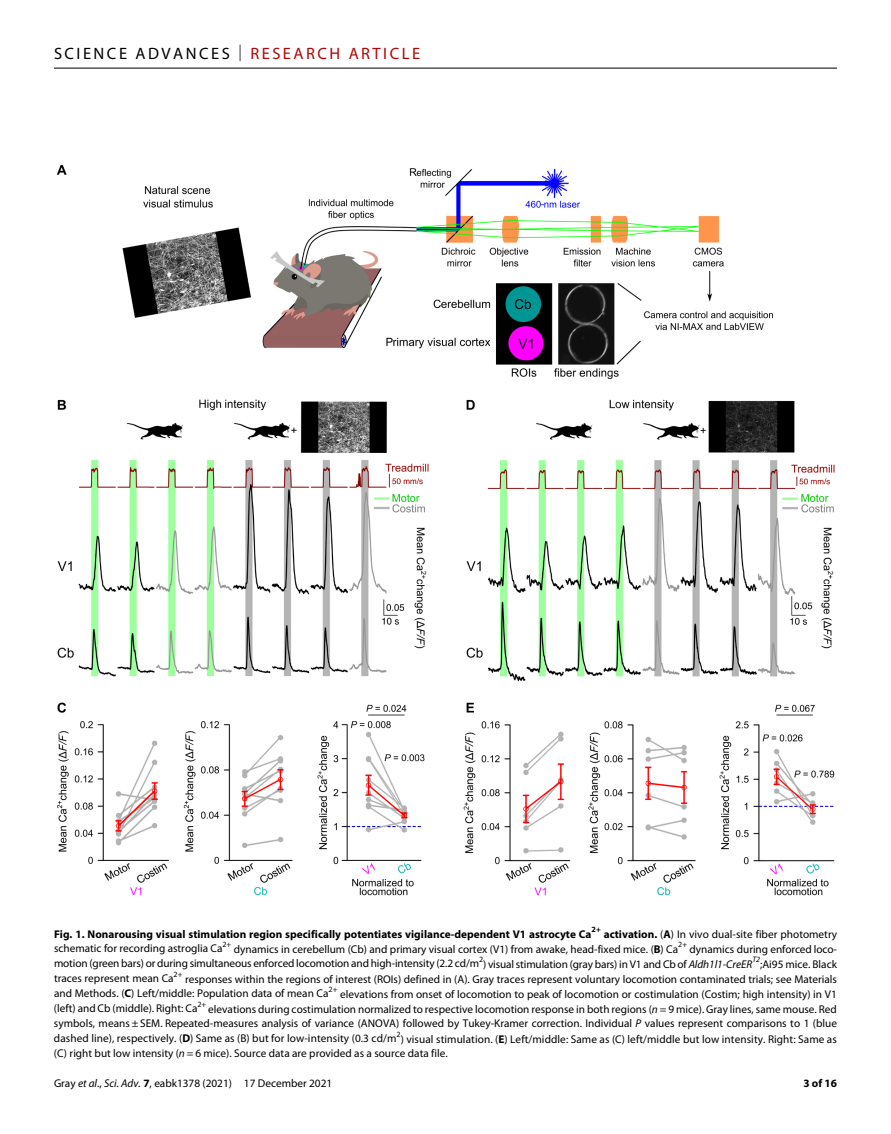
<style>
.page{position:relative;width:891px;height:1134px;background:#fff}
.page>*{position:absolute;margin:0;border:0;box-sizing:border-box;transform-origin:0 0}
.t1{font:16.5px "Myriad Pro";letter-spacing:.15em;color:#000}
.t2{font:11.25px/15px "Myriad Pro";color:#000;text-align:justify}
.t3{font:700 11.25px "Myriad Pro";color:#000}
.s1{font-weight:300}
.s2{color:#b10508}
.s3{font-weight:700}
.s4{font-style:italic}
</style>
<div class="page">
<hr style="left:54px;top:68px;width:783px;height:1px;background:#000">
<img style="left:57px;top:165px;width:777px;height:730px">
<h1 class="t1" style="left:54px;top:40px;width:368px">SCIENCE ADVANCES <span class="s1">|</span> <span class="s2">RESEARCH ARTICLE</span></h1>
<p class="t2" style="left:54px;top:926px;width:785px"><span class="s3">Fig. 1. Nonarousing visual stimulation region specifically potentiates vigilance-dependent V1 astrocyte Ca</span><sup>2+</sup> <span class="s3">activation.</span> (<span class="s3">A</span>) In vivo dual-site fiber photometry schematic for recording astroglia Ca<sup>2+</sup> dynamics in cerebellum (Cb) and primary visual cortex (V1) from awake, head-fixed mice. (<span class="s3">B</span>) Ca<sup>2+</sup> dynamics during enforced loco&shy;motion (green bars) or during simultaneous enforced locomotion and high-intensity (2.2 cd/m<sup>2</sup>) visual stimulation (gray bars) in V1 and Cb of <span class="s4">Aldh1l1-CreER</span><sup>T2</sup>;Ai95 mice. Black traces represent mean Ca<sup>2+</sup> responses within the regions of interest (ROIs) defined in (A). Gray traces represent voluntary locomotion contaminated trials; see Materials and Methods. (<span class="s3">C</span>) Left/middle: Population data of mean Ca<sup>2+</sup> elevations from onset of locomotion to peak of locomotion or costimulation (Costim; high intensity) in V1 (left) and Cb (middle). Right: Ca<sup>2+</sup> elevations during costimulation normalized to respective locomotion response in both regions (<span class="s4">n</span> = 9 mice). Gray lines, same mouse. Red symbols, means ± SEM. Repeated-measures analysis of variance (ANOVA) followed by Tukey-Kramer correction. Individual <span class="s4">P</span> values represent comparisons to 1 (blue dashed line), respectively. (<span class="s3">D</span>) Same as (B) but for low-intensity (0.3 cd/m<sup>2</sup>) visual stimulation. (<span class="s3">E</span>) Left/middle: Same as (C) left/middle but low intensity. Right: Same as (C) right but low intensity (<span class="s4">n</span> = 6 mice). Source data are provided as a source data file.</p>
<p class="t2" style="left:54px;top:1076px;width:280px">Gray <span class="s4">et al</span>., <span class="s4">Sci. Adv.</span> <span class="s3">7</span>, eabk1378 (2021) 17 December 2021</p>
<p class="t3" style="left:803px;top:1074px;width:35px">3 of 16</p>
</div>
